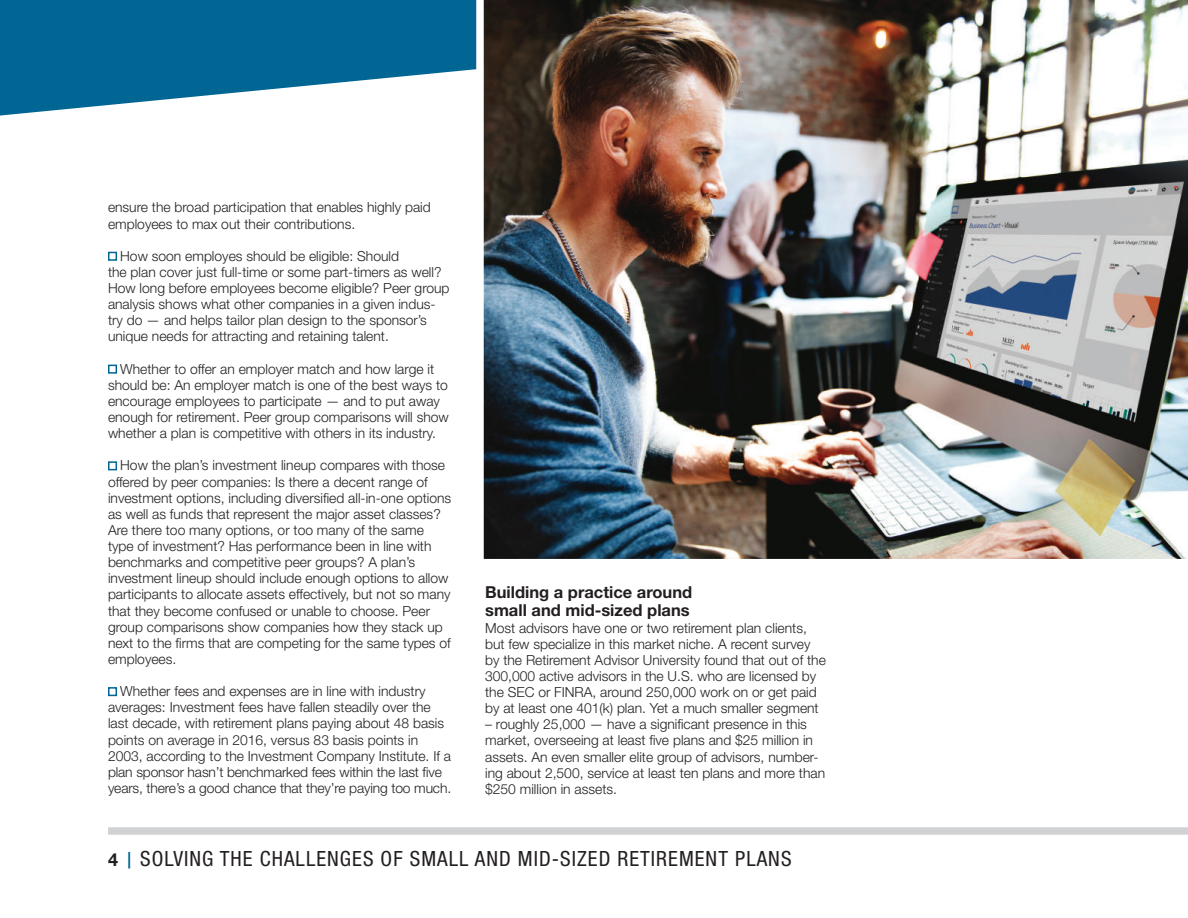
<style>
.page{position:relative;width:1188px;height:918px;background:#fff}
.page>*{position:absolute;margin:0;border:0;box-sizing:border-box;transform-origin:0 0}
.t1{font:condensed 21px "Helvetica Neue LT Std";letter-spacing:.05em;color:#231f20}
.t2{font:700 16.5px/18px "Helvetica Neue LT Std";color:#231f20}
.t3{font:300 13.8px/16.2px "Helvetica Neue LT Std";color:#231f20}
.s1{font-weight:700;font-stretch:normal;font-size:18px}
.s2{font-weight:700;font-stretch:normal;font-size:16.5px;color:#016694}
</style>
<div class="page">
<div style="left:108px;top:827px;width:1080px;height:8px;background:#d1d2d4"></div>
<svg style="left:0;top:0;width:476px;height:116px;fill:#016694"></svg>
<div style="left:108px;top:252px;width:9px;height:9px;border:2px solid #016694"></div>
<div style="left:108px;top:365px;width:9px;height:9px;border:2px solid #016694"></div>
<div style="left:108px;top:461px;width:9px;height:9px;border:2px solid #016694"></div>
<div style="left:108px;top:687px;width:9px;height:9px;border:2px solid #016694"></div>
<img style="left:476px;top:0;width:712px;height:559px">
<p class="t3" style="left:108px;top:199px;width:324px">ensure the broad participation that enables highly paid employees to max out their contributions.</p>
<p class="t3" style="left:108px;top:247px;width:343px;text-indent:12px">How soon employes should be eligible: Should<br>the plan cover just full-time or some part-timers as well?<br>How long before employees become eligible? Peer group analysis shows what other companies in a given indus&shy;try do — and helps tailor plan design to the sponsor’s unique needs for attracting and retaining talent.</p>
<p class="t3" style="left:108px;top:360px;width:342px;text-indent:12px">Whether to offer an employer match and how large it should be: An employer match is one of the best ways to encourage employees to participate — and to put away enough for retirement. Peer group comparisons will show whether a plan is competitive with others in its industry.</p>
<p class="t3" style="left:108px;top:457px;width:345px;text-indent:12px">How the plan’s investment lineup compares with those offered by peer companies: Is there a decent range of investment options, including diversified all-in-one options as well as funds that represent the major asset classes?<br>Are there too many options, or too many of the same type of investment? Has performance been in line with benchmarks and competitive peer groups? A plan’s investment lineup should include enough options to allow participants to allocate assets effectively, but not so many that they become confused or unable to choose. Peer group comparisons show companies how they stack up next to the firms that are competing for the same types of employees.</p>
<p class="t3" style="left:108px;top:683px;width:345px;text-indent:12px">Whether fees and expenses are in line with industry averages: Investment fees have fallen steadily over the last decade, with retirement plans paying about 48 basis points on average in 2016, versus 83 basis points in 2003, according to the Investment Company Institute. If a plan sponsor hasn’t benchmarked fees within the last five years, there’s a good chance that they’re paying too much.</p>
<p class="t2" style="left:485px;top:583px;width:209px">Building a practice around small and mid-sized plans</p>
<p class="t3" style="left:485px;top:619px;width:342px">Most advisors have one or two retirement plan clients, but few specialize in this market niche. A recent survey by the Retirement Advisor University found that out of the 300,000 active advisors in the U.S. who are licensed by the SEC or FINRA, around 250,000 work on or get paid by at least one 401(k) plan. Yet a much smaller segment</p>
<p class="t3" style="left:485px;top:716px;width:342px">– roughly 25,000 — have a significant presence in this market, overseeing at least five plans and $25 million in assets. An even smaller elite group of advisors, number&shy;ing about 2,500, service at least ten plans and more than $250 million in assets.</p>
<h1 class="t1" style="left:108px;top:847px;width:685px"><span class="s1">4</span> <span class="s2">|</span> SOLVING THE CHALLENGES OF SMALL AND MID-SIZED RETIREMENT PLANS</h1>
</div>
